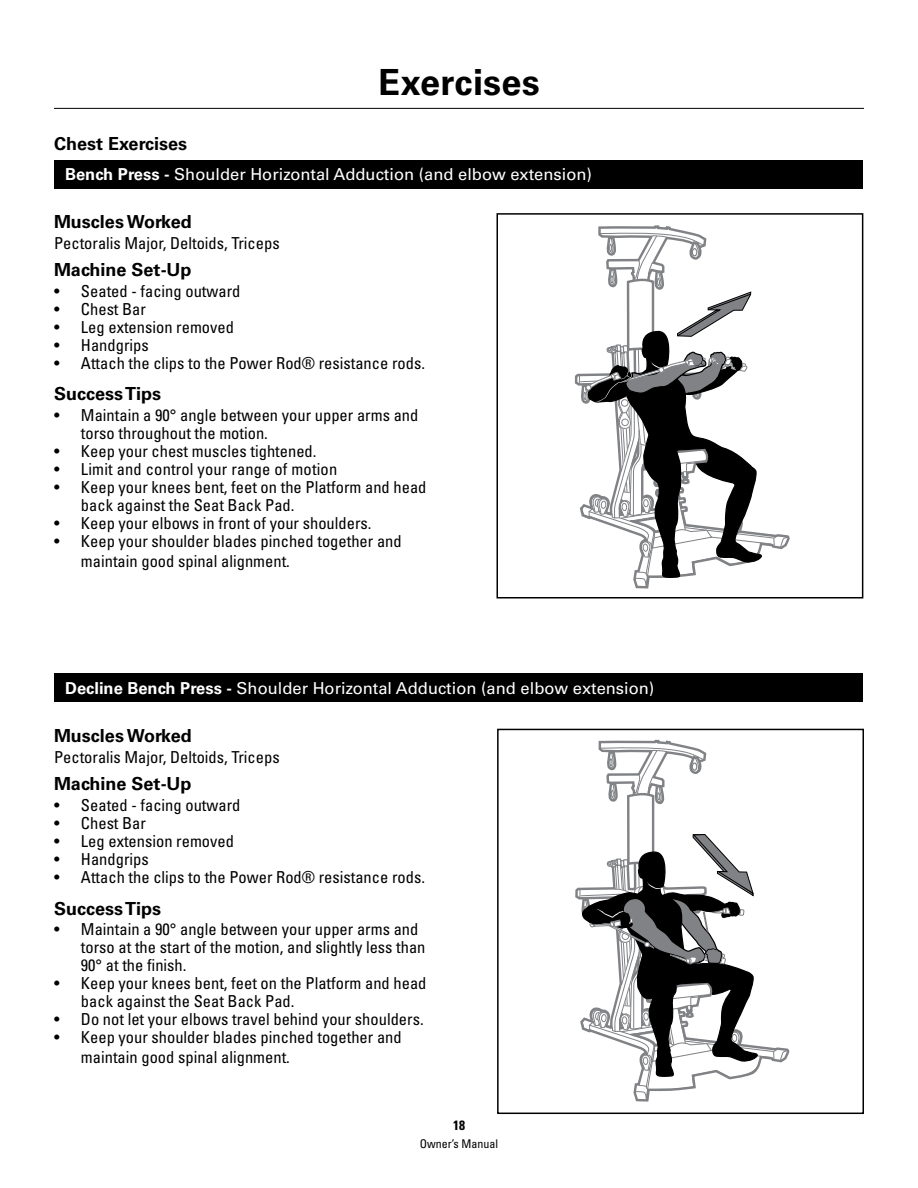
<style>
.page{position:relative;width:918px;height:1188px;background:#fff}
.page>*{position:absolute;margin:0;border:0;box-sizing:border-box;transform-origin:0 0}
.t1{font:700 36px "Univers";letter-spacing:.005em;color:#000}
.t2{font:700 18px "Univers";color:#000}
.t3{font:condensed 16.5px/18px "Univers";color:#000}
.t4{font:16.5px "Univers";color:#fff}
.t5{font:700 condensed 13.5px "Univers";color:#000}
.t6{font:condensed 12px "Univers";color:#000}
.s1{font-weight:700}
</style>
<div class="page">
<div style="left:55px;top:160px;width:808px;height:29px;background:#000"></div>
<div style="left:496px;top:213px;width:367px;height:385px;border:2px solid #000"></div>
<div style="left:55px;top:674px;width:808px;height:28px;background:#000"></div>
<div style="left:497px;top:729px;width:367px;height:385px;border:2px solid #000"></div>
<svg style="left:577px;top:225px;width:211px;height:364px"></svg>
<svg style="left:578px;top:739px;width:210px;height:363px"></svg>
<hr style="left:54px;top:108px;width:810px;height:1px;background:#000">
<p class="t2" style="left:54px;top:133px;width:135px">Chest Exercises</p>
<h1 class="t1" style="left:378px;top:61px;width:163px">Exercises</h1>
<p class="t4" style="left:65px;top:164px;width:528px"><span class="s1">Bench Press -</span> Shoulder Horizontal Adduction (and elbow extension)</p>
<p class="t2" style="left:54px;top:211px;width:139px">Muscles Worked</p>
<p class="t3" style="left:54px;top:234px;width:227px">Pectoralis Major, Deltoids, Triceps</p>
<p class="t2" style="left:54px;top:259px;width:139px">Machine Set-Up</p>
<p class="t3" style="left:54px;top:282px;width:188px">• Seated - facing outward</p>
<p class="t3" style="left:54px;top:300px;width:94px">• Chest Bar</p>
<p class="t3" style="left:54px;top:318px;width:182px">• Leg extension removed</p>
<p class="t3" style="left:54px;top:336px;width:96px">• Handgrips</p>
<p class="t3" style="left:54px;top:354px;width:373px">• Attach the clips to the Power Rod® resistance rods.</p>
<p class="t2" style="left:54px;top:383px;width:109px">Success Tips</p>
<p class="t3" style="left:81px;top:406px;width:339px;text-indent:-27px">• Maintain a 90° angle between your upper arms and torso throughout the motion.</p>
<p class="t3" style="left:54px;top:442px;width:264px">• Keep your chest muscles tightened.</p>
<p class="t3" style="left:54px;top:460px;width:285px">• Limit and control your range of motion</p>
<p class="t3" style="left:81px;top:478px;width:347px;text-indent:-27px">• Keep your knees bent, feet on the Platform and head back against the Seat Back Pad.</p>
<p class="t3" style="left:54px;top:514px;width:319px">• Keep your elbows in front of your shoulders.</p>
<p class="t3" style="left:81px;top:531px;width:322px;line-height:19.8px;text-indent:-27px">• Keep your shoulder blades pinched together and maintain good spinal alignment.</p>
<p class="t4" style="left:65px;top:679px;width:591px"><span class="s1">Decline Bench Press -</span> Shoulder Horizontal Adduction (and elbow extension)</p>
<p class="t2" style="left:54px;top:725px;width:139px">Muscles Worked</p>
<p class="t3" style="left:54px;top:748px;width:227px">Pectoralis Major, Deltoids, Triceps</p>
<p class="t2" style="left:54px;top:773px;width:139px">Machine Set-Up</p>
<p class="t3" style="left:54px;top:796px;width:188px">• Seated - facing outward</p>
<p class="t3" style="left:54px;top:814px;width:94px">• Chest Bar</p>
<p class="t3" style="left:54px;top:832px;width:182px">• Leg extension removed</p>
<p class="t3" style="left:54px;top:850px;width:96px">• Handgrips</p>
<p class="t3" style="left:54px;top:868px;width:373px">• Attach the clips to the Power Rod® resistance rods.</p>
<p class="t2" style="left:54px;top:898px;width:109px">Success Tips</p>
<p class="t3" style="left:81px;top:920px;width:346px;text-indent:-27px">• Maintain a 90° angle between your upper arms and torso at the start of the motion, and slightly less than<br>90° at the finish.</p>
<p class="t3" style="left:81px;top:974px;width:347px;text-indent:-27px">• Keep your knees bent, feet on the Platform and head back against the Seat Back Pad.</p>
<p class="t3" style="left:54px;top:1010px;width:371px">• Do not let your elbows travel behind your shoulders.</p>
<p class="t3" style="left:81px;top:1027px;width:322px;line-height:19.8px;text-indent:-27px">• Keep your shoulder blades pinched together and maintain good spinal alignment.</p>
<p class="t5" style="left:453px;top:1117px;width:13px">18</p>
<p class="t6" style="left:420px;top:1136px;width:80px">Owner’s Manual</p>
</div>
